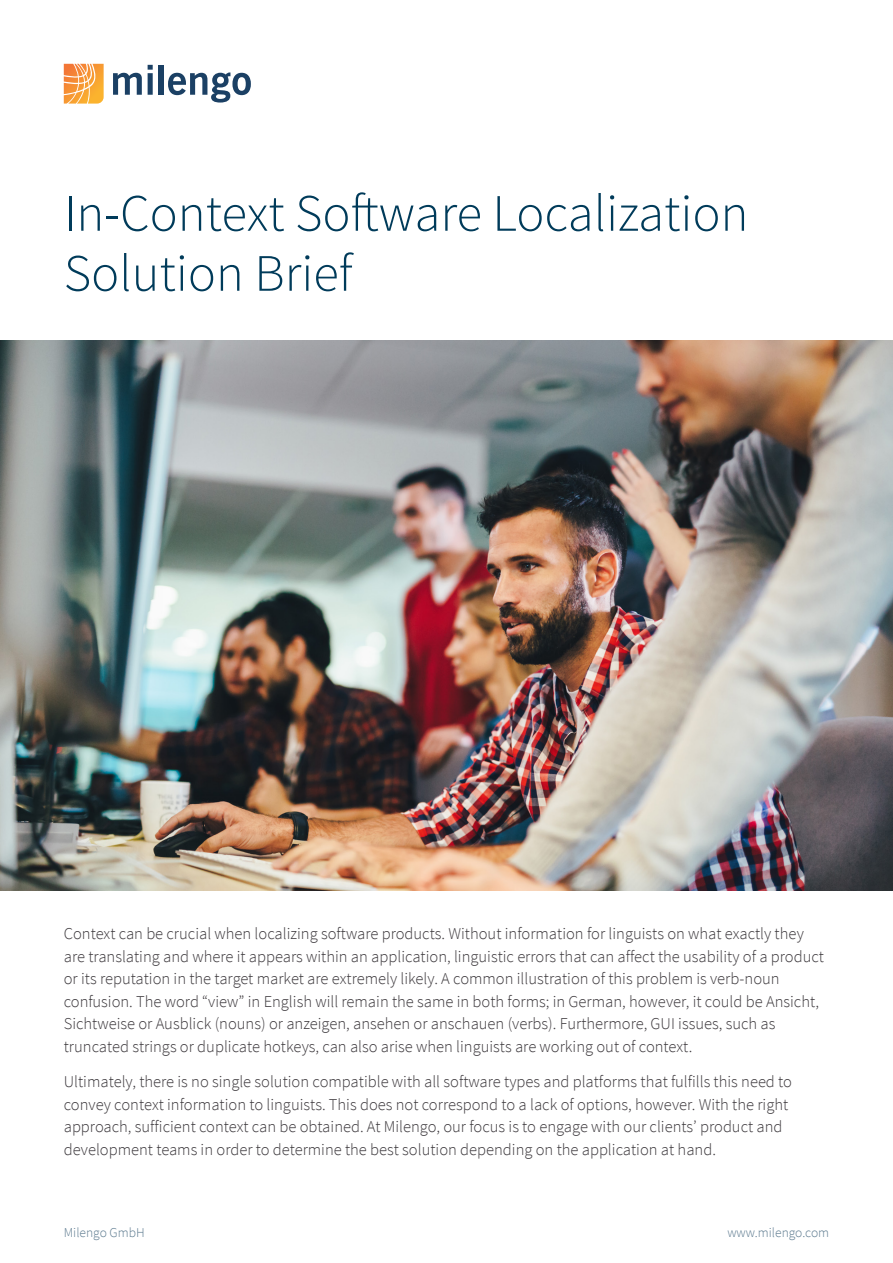
<style>
.page{position:relative;width:893px;height:1263px;background:#fff}
.page>*{position:absolute;margin:0;border:0;box-sizing:border-box;transform-origin:0 0}
.fließabsatz{font:300 52.5px/60px "Source Sans Pro";color:#003b5a}
.Copy{font:300 16.5px/22.5px "Source Sans Pro";color:#3b373b}
.t1{font:300 13.5px "Source Sans Pro";color:#5b798e}
</style>
<div class="page">
<svg style="left:113px;top:73px;width:29px;height:22px"></svg>
<svg style="left:148px;top:65px;width:5px;height:30px"></svg>
<div style="left:159px;top:65px;width:5px;height:30px;background:#1b4064"></div>
<svg style="left:168px;top:72px;width:83px;height:31px"></svg>
<svg style="left:64px;top:64px;width:40px;height:40px;background:#f8ac58"></svg>
<img style="left:0;top:340px;width:893px;height:551px">
<p class="fließabsatz" style="left:64px;top:184px;width:686px">In-Context Software Localization<br>Solution Brief</p>
<p class="Copy" style="left:64px;top:923px;width:762px">Context can be crucial when localizing software products. Without information for linguists on what exactly they are translating and where it appears within an application, linguistic errors that can affect the usability of a product or its reputation in the target market are extremely likely. A common illustration of this problem is verb-noun confusion. The word “view” in English will remain the same in both forms; in German, however, it could be Ansicht, Sichtweise or Ausblick (nouns) or anzeigen, ansehen or anschauen (verbs). Furthermore, GUI issues, such as truncated strings or duplicate hotkeys, can also arise when linguists are working out of context.</p>
<p class="Copy" style="left:64px;top:1070px;width:730px">Ultimately, there is no single solution compatible with all software types and platforms that fulfills this need to convey context information to linguists. This does not correspond to a lack of options, however. With the right approach, sufficient context can be obtained. At Milengo, our focus is to engage with our clients’ product and development teams in order to determine the best solution depending on the application at hand.</p>
<p class="t1" style="left:64px;top:1225px;width:82px">Milengo GmbH</p>
<p class="t1" style="left:727px;top:1225px;width:103px">www.milengo.com</p>
</div>
